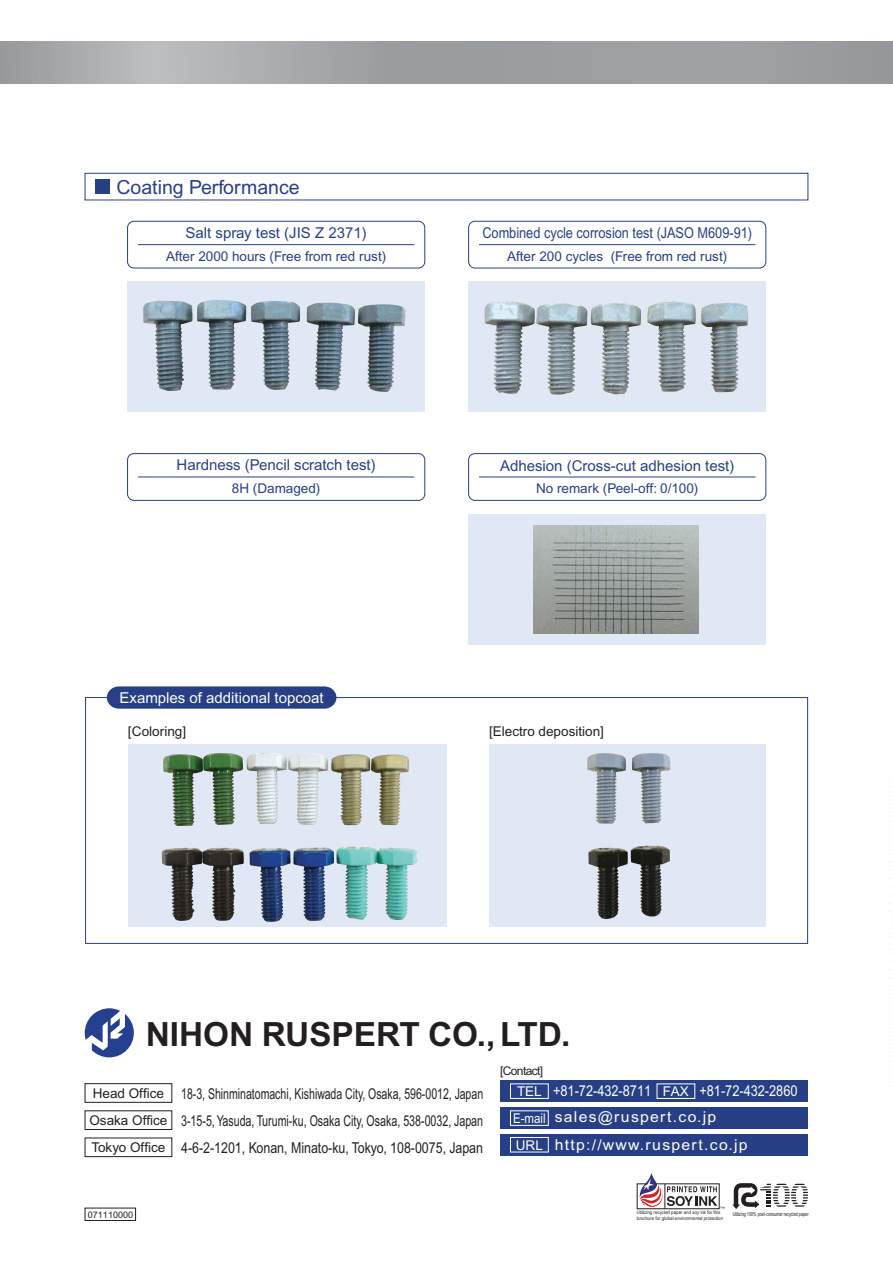
<style>
.page{position:relative;width:893px;height:1263px;background:#fff}
.page>*{position:absolute;margin:0;border:0;box-sizing:border-box;transform-origin:0 0}
.t1{font:700 33.3px "Arial";color:#231f20}
.t2{font:19.5px "Arial";color:#274085}
.t3{font:15px/27px "Arial";color:#231f20;scale:.71 1}
.t4{font:15px "Arial";color:#274085}
.t5{font:15px "Arial";color:#231f20;scale:.7 1}
.t6{font:15px "Arial";letter-spacing:.08em;color:#fff;scale:1.05 1}
.t7{font:15px "Arial";color:#274085;scale:.85 1}
.t8{font:15px "Arial";color:#fff;scale:.85 1}
.t9{font:15px "Arial";color:#fff}
.t10{font:13.5px "Arial";color:#274085}
.t11{font:13.5px "Arial";color:#231f20}
.t12{font:12px "Arial";letter-spacing:-.05em;color:#231f20}
.t13{font:9px "Arial";color:#231f20}
.t14{font:5.55px "Arial";color:#231f20;scale:.68 1}
.t15{font:4.8px "Arial";color:#231f20;scale:.91 1}
.s1{font-size:13.5px}
</style>
<div class="page">
<svg style="left:127px;top:282px;width:298px;height:130px;background:#bac5d2"></svg>
<img style="left:340px;top:304px;width:66px;height:88px">
<svg style="left:468px;top:282px;width:298px;height:130px;background:#c4ced8"></svg>
<div style="left:468px;top:514px;width:298px;height:130px;background:#e0e7f5"></div>
<svg style="left:0;top:41px;width:893px;height:43px;background:#a1a3a6"></svg>
<img style="left:534px;top:525px;width:165px;height:109px">
<img style="left:682px;top:302px;width:66px;height:90px">
<svg style="left:732px;top:1183px;width:76px;height:26px"></svg>
<svg style="left:640px;top:1173px;width:84px;height:36px"></svg>
<div style="left:85px;top:1208px;width:51px;height:13px;border:1px solid #231f20"></div>
<div style="left:95px;top:179px;width:15px;height:15px;background:#274085"></div>
<div style="left:85px;top:173px;width:723px;height:27px;border:1px solid #274085"></div>
<div style="left:127px;top:221px;width:298px;height:47px;border:1px solid #274085;border-radius:6px"></div>
<hr style="left:138px;top:244px;width:276px;height:1px;background:#274085">
<div style="left:468px;top:221px;width:298px;height:47px;border:1px solid #274085;border-radius:6px"></div>
<hr style="left:479px;top:244px;width:276px;height:1px;background:#274085">
<div style="left:127px;top:453px;width:298px;height:48px;border:1px solid #274085;border-radius:6px"></div>
<hr style="left:138px;top:477px;width:276px;height:1px;background:#274085">
<div style="left:468px;top:453px;width:298px;height:48px;border:1px solid #274085;border-radius:6px"></div>
<hr style="left:479px;top:477px;width:276px;height:1px;background:#274085">
<img style="left:128px;top:744px;width:319px;height:183px">
<div style="left:489px;top:744px;width:276px;height:183px;background:#e0e7f5"></div>
<img style="left:377px;top:772px;width:40px;height:148px">
<img style="left:632px;top:753px;width:38px;height:141px">
<svg style="left:107px;top:686px;width:229px;height:23px;background:#324a8b"></svg>
<div style="left:85px;top:1110px;width:87px;height:20px;border:1px solid #231f20"></div>
<div style="left:85px;top:1137px;width:87px;height:20px;border:1px solid #231f20"></div>
<div style="left:85px;top:1083px;width:87px;height:20px;border:1px solid #231f20"></div>
<div style="left:500px;top:1134px;width:308px;height:22px;background:#274085"></div>
<div style="left:510px;top:1137px;width:39px;height:15px;border:1px solid #fff"></div>
<div style="left:500px;top:1107px;width:308px;height:22px;background:#274085"></div>
<div style="left:510px;top:1110px;width:39px;height:16px;border:1px solid #fff"></div>
<div style="left:500px;top:1080px;width:308px;height:22px;background:#274085"></div>
<div style="left:510px;top:1083px;width:39px;height:16px;border:1px solid #fff"></div>
<div style="left:657px;top:1083px;width:38px;height:16px;border:1px solid #fff"></div>
<svg style="left:85px;top:1008px;width:49px;height:49px"></svg>
<h2 class="t2" style="left:116px;top:179px;width:185px">Coating Performance</h2>
<p class="t4" style="left:186px;top:227px;width:183px">Salt spray test (JIS Z 2371)</p>
<p class="t10" style="left:166px;top:251px;width:222px">After 2000 hours (Free from red rust)</p>
<p class="t4" style="left:177px;top:459px;width:201px">Hardness (Pencil scratch test)</p>
<p class="t10" style="left:232px;top:483px;width:90px">8H (Damaged)</p>
<p class="t9" style="left:119px;top:692px;width:206px">Examples of additional topcoat</p>
<p class="t7" style="left:482px;top:227px;width:319px">Combined cycle corrosion test (JASO M609-91)</p>
<p class="t10" style="left:507px;top:251px;width:222px">After 200 cycles (Free from red rust)</p>
<p class="t4" style="left:500px;top:459px;width:236px">Adhesion (Cross-cut adhesion test)</p>
<p class="t10" style="left:536px;top:483px;width:164px">No remark (Peel-off: 0/100)</p>
<p class="t11" style="left:128px;top:726px;width:60px">[Coloring]</p>
<p class="t11" style="left:489px;top:726px;width:116px">[Electro deposition]</p>
<h1 class="t1" style="left:146px;top:1022px;width:426px">NIHON RUSPERT CO.,LTD.</h1>
<p class="t5" style="left:93px;top:1087px;width:559px"><span class="s1">Head Office</span> 18-3, Shinminatomachi, Kishiwada City, Osaka, 596-0012, Japan</p>
<p class="t3" style="left:89px;top:1108px;width:556px"><span class="s1">Osaka Office</span> 3-15-5, Yasuda, Turumi-ku, Osaka City, Osaka, 538-0032, Japan<br><span class="s1">Tokyo Office</span> 4-6-2-1201, Konan, Minato-ku, Tokyo, 108-0075, Japan</p>
<p class="t12" style="left:500px;top:1065px;width:45px">[Contact]</p>
<p class="t8" style="left:517px;top:1084px;width:331px"><span class="s1">TEL</span> +81-72-432-8711 <span class="s1">FAX</span> +81-72-432-2860</p>
<p class="t6" style="left:513px;top:1110px;width:195px"><span class="s1">E-mail</span> sales@ruspert.co.jp</p>
<p class="t6" style="left:516px;top:1138px;width:222px"><span class="s1">URL</span> http://www.ruspert.co.jp</p>
<p class="t13" style="left:88px;top:1211px;width:47px">071110000</p>
<p class="t15" style="left:637px;top:1211px;width:93px">Utilizing recycled paper and soy ink for this</p>
<p class="t14" style="left:733px;top:1211px;width:113px">Utilizing 100% post-consumer recycled paper</p>
<p class="t15" style="left:637px;top:1216px;width:96px">brochure for global environmental protection</p>
</div>
